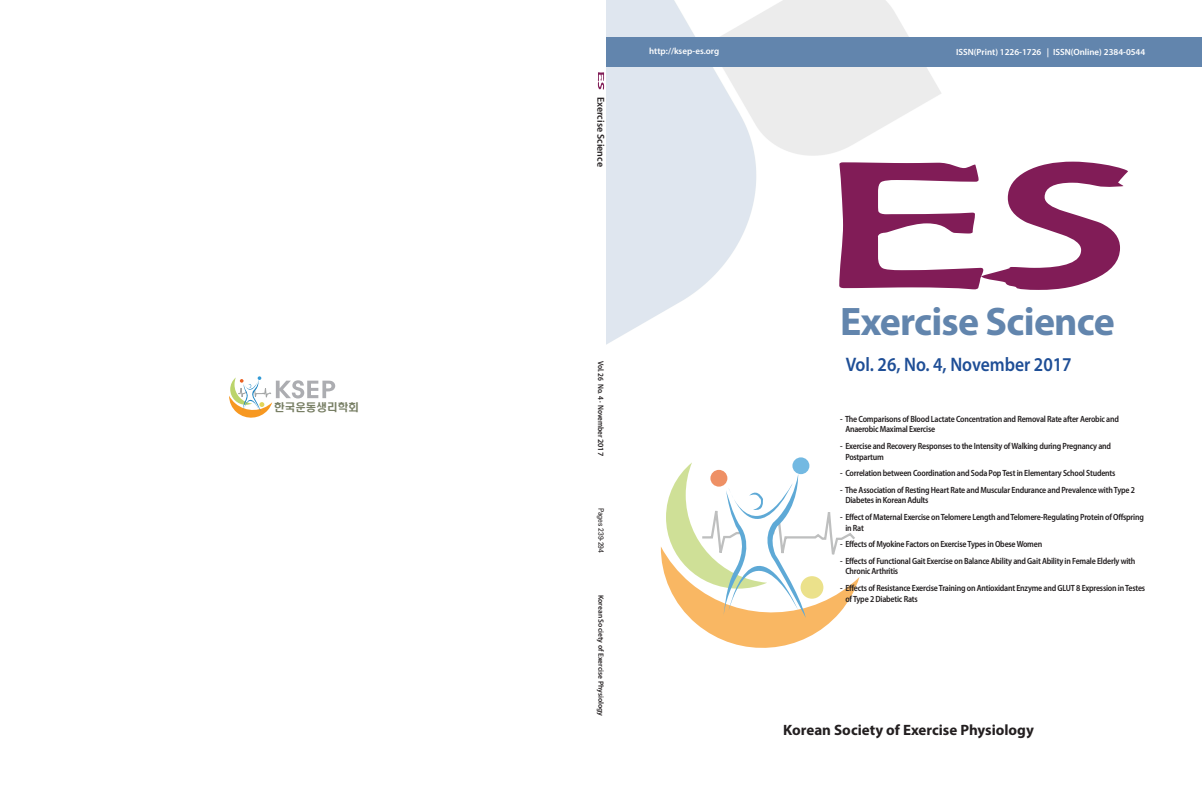
<style>
.page{position:relative;width:1202px;height:794px;background:#fff}
.page>*{position:absolute;margin:0;border:0;box-sizing:border-box;transform-origin:0 0}
.서지정보{font:700 39.9px "Myriad Pro";letter-spacing:-.02em;color:#6285ad}
.서지정보-2{font:600 19.6px "Myriad Pro";color:#1e4e96;scale:.9 1}
.t1{font:700 15px "Myriad Pro";color:#231f20}
.t2{font:10.6px "H2 hdr M";color:#787f65}
.t3{font:600 10px "Myriad Pro";color:#231f20}
.목차_제목_영문{font:600 semi-condensed 9px/10.8px "Myriad Pro";letter-spacing:-.025em;color:#231f20;scale:.95 1}
.서지정보-3{font:600 9px "Myriad Pro";color:#fff}
.t4{font:600 8px "Myriad Pro";letter-spacing:-.01em;color:#231f20;scale:.9 1}
.t5{font:600 7.5px "Myriad Pro";color:#231f20}
.t6{font:7.5px "Univers LT Std";letter-spacing:-.01em;color:#231f20;scale:.9 1}
</style>
<div class="page">
<div style="left:607px;top:37px;width:595px;height:30px;background:#6285ad"></div>
<svg style="left:229px;top:376px;width:106px;height:42px"></svg>
<svg style="left:598px;top:72px;width:6px;height:18px"></svg>
<svg style="left:660px;top:462px;width:199px;height:186px"></svg>
<svg style="left:792px;top:457px;width:17px;height:17px"></svg>
<div style="left:710px;top:470px;width:17px;height:16px;background:#ee9065;border-radius:50%"></div>
<div style="left:801px;top:576px;width:22px;height:22px;background:#ebe18b;border-radius:50%"></div>
<svg style="left:839px;top:162px;width:289px;height:128px"></svg>
<p class="t2" style="left:274px;top:402px;width:86px">한국운동생리학회</p>
<p class="t3" style="left:607px;top:97px;width:71px;rotate:90deg">Exercise Science</p>
<p class="서지정보-3" style="left:649px;top:46px;width:72px">http://ksep-es.org</p>
<p class="서지정보-3" style="left:956px;top:46px;width:191px">ISSN(Print) 1226-1726 | ISSN(Online) 2384-0544</p>
<p class="t4" style="left:606px;top:361px;width:107px;rotate:90deg">Vol. 26 No. 4 · November 2017</p>
<p class="t6" style="left:606px;top:508px;width:51px;rotate:90deg">Pages 239-294</p>
<p class="t5" style="left:606px;top:595px;width:123px;rotate:90deg">Korean Society of Exercise Physiology</p>
<p class="서지정보" style="left:840px;top:296px;width:276px">Exercise Science</p>
<p class="서지정보-2" style="left:846px;top:352px;width:252px">Vol. 26, No. 4, November 2017</p>
<p class="목차_제목_영문" style="left:845px;top:413px;width:290px;text-indent:-5px">- The Comparisons of Blood Lactate Concentration and Removal Rate after Aerobic and<br>Anaerobic Maximal Exercise</p>
<p class="목차_제목_영문" style="left:845px;top:440px;width:281px;text-indent:-5px">- Exercise and Recovery Responses to the Intensity of Walking during Pregnancy and<br>Postpartum</p>
<p class="목차_제목_영문" style="left:840px;top:468px;width:291px">- Correlation between Coordination and Soda Pop Test in Elementary School Students</p>
<p class="목차_제목_영문" style="left:845px;top:484px;width:306px;text-indent:-5px">- The Association of Resting Heart Rate and Muscular Endurance and Prevalence with Type 2<br>Diabetes in Korean Adults</p>
<p class="목차_제목_영문" style="left:845px;top:511px;width:316px;text-indent:-5px">- Effect of Maternal Exercise on Telomere Length and Telomere-Regulating Protein of Offspring in Rat</p>
<p class="목차_제목_영문" style="left:840px;top:539px;width:214px">- Effects of Myokine Factors on Exercise Types in Obese Women</p>
<p class="목차_제목_영문" style="left:845px;top:555px;width:307px;text-indent:-5px">- Effects of Functional Gait Exercise on Balance Ability and Gait Ability in Female Elderly with<br>Chronic Arthritis</p>
<p class="목차_제목_영문" style="left:845px;top:582px;width:317px;text-indent:-5px">- Effects of Resistance Exercise Training on Antioxidant Enzyme and GLUT 8 Expression in Testes of Type 2 Diabetic Rats</p>
<p class="t1" style="left:783px;top:720px;width:252px">Korean Society of Exercise Physiology</p>
</div>
